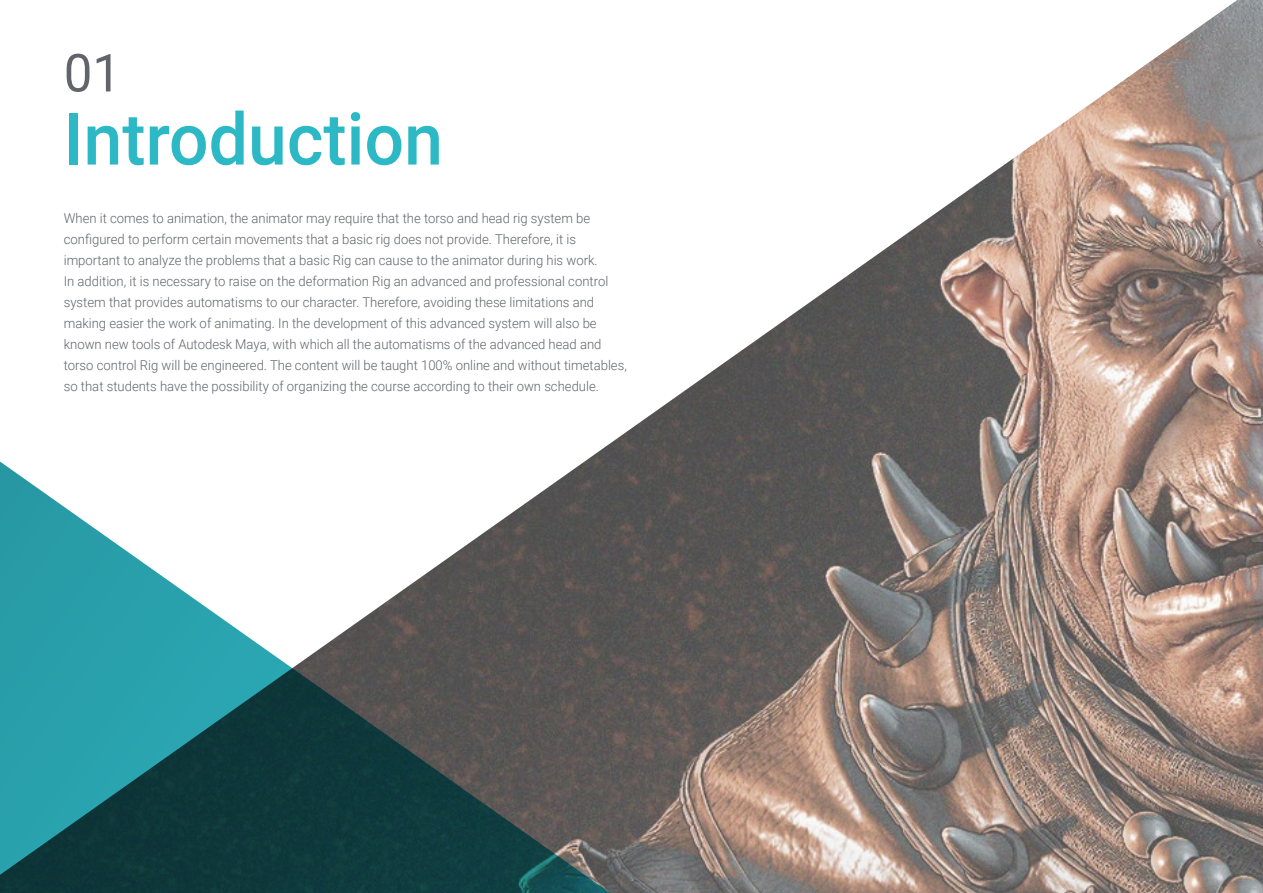
<style>
.page{position:relative;width:1263px;height:893px;background:#fff}
.page>*{position:absolute;margin:0;border:0;box-sizing:border-box;transform-origin:0 0}
.t1{font:500 72px "Roboto";color:#2db8c5}
.t2{font:52.5px "Roboto";color:#61646a}
.t3{font:300 13.5px/21px "Roboto";color:#61646a}
</style>
<div class="page">
<img style="left:606px;top:0;width:657px;height:893px">
<svg style="left:0;top:446px;width:640px;height:447px"></svg>
<h2 class="t2" style="left:64px;top:36px;width:59px">01</h2>
<h1 class="t1" style="left:64px;top:89px;width:381px">Introduction</h1>
<p class="t3" style="left:64px;top:207px;width:565px">When it comes to animation, the animator may require that the torso and head rig system be configured to perform certain movements that a basic rig does not provide. Therefore, it is important to analyze the problems that a basic Rig can cause to the animator during his work.<br>In addition, it is necessary to raise on the deformation Rig an advanced and professional control system that provides automatisms to our character. Therefore, avoiding these limitations and making easier the work of animating. In the development of this advanced system will also be known new tools of Autodesk Maya, with which all the automatisms of the advanced head and torso control Rig will be engineered. The content will be taught 100% online and without timetables, so that students have the possibility of organizing the course according to their own schedule.</p>
</div>
